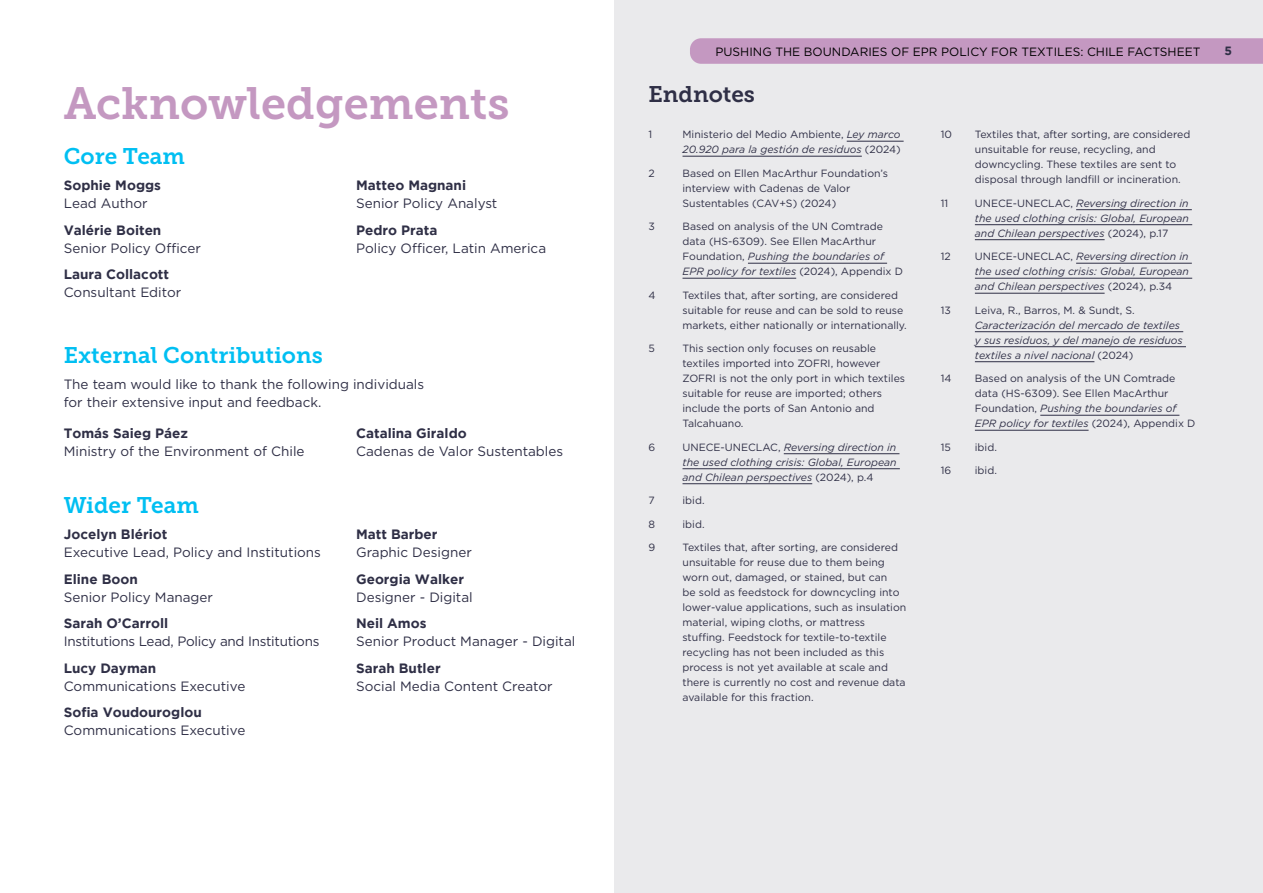
<style>
.page{position:relative;width:1263px;height:893px;background:#fff}
.page>*{position:absolute;margin:0;border:0;box-sizing:border-box;transform-origin:0 0}
.t1{font:45px "Museo Slab 700";color:#c498c1}
.t2{font:22.5px "Museo Slab 700";color:#00bff2}
.t3{font:22.5px "Museo Slab 700";color:#2f2f46}
.t4{font:13.5px/18px "Gotham";color:#2f2f46}
.t5{font:700 13.5px "Gotham";color:#2f2f46}
.t6{font:13.5px "Gotham";letter-spacing:-.02em;color:#2f2f46}
.t7{font:12px "Gotham";color:#000}
.t8{font:700 12px "Gotham";color:#2f2f46}
.t9{font:10.5px/15px "Gotham";color:#2f2f46}
.t10{font:italic 10.5px/15px "Gotham";color:#2f2f46;text-align:justify}
.s1{font-style:normal}
.s2{font-style:italic}
</style>
<div class="page">
<div style="left:614px;top:0;width:649px;height:893px;background:#eaeaec"></div>
<hr style="left:847px;top:141px;width:57px;height:1px;background:#2f2f46">
<hr style="left:682px;top:156px;width:180px;height:1px;background:#2f2f46">
<hr style="left:748px;top:263px;width:139px;height:1px;background:#2f2f46">
<hr style="left:682px;top:278px;width:114px;height:1px;background:#2f2f46">
<hr style="left:784px;top:453px;width:115px;height:1px;background:#2f2f46">
<hr style="left:682px;top:468px;width:218px;height:1px;background:#2f2f46">
<hr style="left:682px;top:483px;width:130px;height:1px;background:#2f2f46">
<hr style="left:1076px;top:209px;width:116px;height:1px;background:#2f2f46">
<hr style="left:975px;top:224px;width:217px;height:1px;background:#2f2f46">
<hr style="left:975px;top:239px;width:129px;height:1px;background:#2f2f46">
<hr style="left:1076px;top:263px;width:116px;height:1px;background:#2f2f46">
<hr style="left:975px;top:278px;width:217px;height:1px;background:#2f2f46">
<hr style="left:975px;top:293px;width:129px;height:1px;background:#2f2f46">
<hr style="left:975px;top:331px;width:208px;height:1px;background:#2f2f46">
<hr style="left:975px;top:346px;width:211px;height:1px;background:#2f2f46">
<hr style="left:975px;top:361px;width:119px;height:1px;background:#2f2f46">
<hr style="left:1040px;top:415px;width:139px;height:1px;background:#2f2f46">
<hr style="left:975px;top:430px;width:113px;height:1px;background:#2f2f46">
<svg style="left:690px;top:38px;width:573px;height:26px;background:#c499c1"></svg>
<p class="t7" style="left:715px;top:44px;width:487px">PUSHING THE BOUNDARIES OF EPR POLICY FOR TEXTILES: CHILE FACTSHEET</p>
<p class="t8" style="left:1224px;top:44px;width:9px">5</p>
<h1 class="t1" style="left:64px;top:78px;width:447px">Acknowledgements</h1>
<h2 class="t3" style="left:648px;top:81px;width:108px">Endnotes</h2>
<p class="t9" style="left:648px;top:127px;width:5px">1</p>
<p class="t10" style="left:682px;top:127px;width:220px"><span class="s1">Ministerio del Medio Ambiente,</span> Ley marco<br>20.920 para la gestión de residuos <span class="s1">(2024)</span></p>
<p class="t9" style="left:648px;top:165px;width:8px">2</p>
<p class="t9" style="left:682px;top:165px;width:207px">Based on Ellen MacArthur Foundation’s interview with Cadenas de Valor<br>Sustentables (CAV+S) (2024)</p>
<p class="t9" style="left:648px;top:219px;width:8px">3</p>
<p class="t9" style="left:682px;top:219px;width:222px">Based on analysis of the UN Comtrade data (HS-6309). See Ellen MacArthur Foundation, <span class="s2">Pushing the boundaries of EPR policy for textiles</span> (2024), Appendix D</p>
<p class="t9" style="left:648px;top:287px;width:9px">4</p>
<p class="t9" style="left:682px;top:287px;width:226px">Textiles that, after sorting, are considered suitable for reuse and can be sold to reuse markets, either nationally or internationally.</p>
<p class="t9" style="left:648px;top:341px;width:8px">5</p>
<p class="t9" style="left:682px;top:341px;width:224px">This section only focuses on reusable textiles imported into ZOFRI, however ZOFRI is not the only port in which textiles suitable for reuse are imported; others include the ports of San Antonio and Talcahuano.</p>
<p class="t9" style="left:648px;top:439px;width:8px">6</p>
<p class="t10" style="left:682px;top:439px;width:216px"><span class="s1">UNECE-UNECLAC,</span> Reversing direction in the used clothing crisis: Global, European and Chilean perspectives <span class="s1">(2024), p.4</span></p>
<p class="t9" style="left:648px;top:493px;width:8px">7</p>
<p class="t9" style="left:682px;top:493px;width:24px">ibid.</p>
<p class="t9" style="left:648px;top:516px;width:8px">8</p>
<p class="t9" style="left:682px;top:516px;width:24px">ibid.</p>
<p class="t9" style="left:648px;top:540px;width:8px">9</p>
<p class="t9" style="left:682px;top:540px;width:225px">Textiles that, after sorting, are considered unsuitable for reuse due to them being worn out, damaged, or stained, but can<br>be sold as feedstock for downcycling into lower-value applications, such as insulation material, wiping cloths, or mattress stuffing. Feedstock for textile-to-textile recycling has not been included as this process is not yet available at scale and there is currently no cost and revenue data available for this fraction.</p>
<h2 class="t2" style="left:64px;top:143px;width:123px">Core Team</h2>
<p class="t5" style="left:64px;top:178px;width:99px">Sophie Moggs</p>
<p class="t4" style="left:64px;top:194px;width:85px">Lead Author</p>
<p class="t5" style="left:64px;top:222px;width:99px">Valérie Boiten</p>
<p class="t4" style="left:64px;top:239px;width:139px">Senior Policy Officer</p>
<p class="t5" style="left:64px;top:267px;width:107px">Laura Collacott</p>
<p class="t4" style="left:64px;top:283px;width:119px">Consultant Editor</p>
<p class="t5" style="left:356px;top:178px;width:111px">Matteo Magnani</p>
<p class="t4" style="left:356px;top:194px;width:143px">Senior Policy Analyst</p>
<p class="t5" style="left:356px;top:222px;width:83px">Pedro Prata</p>
<p class="t4" style="left:356px;top:239px;width:192px">Policy Officer, Latin America</p>
<h2 class="t2" style="left:64px;top:342px;width:261px">External Contributions</h2>
<p class="t4" style="left:64px;top:375px;width:362px">The team would like to thank the following individuals for their extensive input and feedback.</p>
<p class="t5" style="left:64px;top:425px;width:126px">Tomás Saieg Páez</p>
<p class="t4" style="left:64px;top:442px;width:242px">Ministry of the Environment of Chile</p>
<p class="t5" style="left:356px;top:425px;width:112px">Catalina Giraldo</p>
<p class="t4" style="left:356px;top:442px;width:209px">Cadenas de Valor Sustentables</p>
<h2 class="t2" style="left:64px;top:492px;width:137px">Wider Team</h2>
<p class="t5" style="left:64px;top:527px;width:105px">Jocelyn Blériot</p>
<p class="t4" style="left:64px;top:543px;width:259px">Executive Lead, Policy and Institutions</p>
<p class="t5" style="left:64px;top:571px;width:76px">Eline Boon</p>
<p class="t4" style="left:64px;top:588px;width:151px">Senior Policy Manager</p>
<p class="t5" style="left:64px;top:616px;width:106px">Sarah O’Carroll</p>
<p class="t6" style="left:64px;top:633px;width:257px">Institutions Lead, Policy and Institutions</p>
<p class="t5" style="left:64px;top:660px;width:94px">Lucy Dayman</p>
<p class="t4" style="left:64px;top:677px;width:183px">Communications Executive</p>
<p class="t5" style="left:64px;top:705px;width:140px">Sofia Voudouroglou</p>
<p class="t4" style="left:64px;top:721px;width:183px">Communications Executive</p>
<p class="t5" style="left:356px;top:527px;width:83px">Matt Barber</p>
<p class="t4" style="left:356px;top:543px;width:117px">Graphic Designer</p>
<p class="t5" style="left:356px;top:571px;width:109px">Georgia Walker</p>
<p class="t4" style="left:356px;top:588px;width:118px">Designer - Digital</p>
<p class="t5" style="left:356px;top:616px;width:72px">Neil Amos</p>
<p class="t4" style="left:356px;top:632px;width:221px">Senior Product Manager - Digital</p>
<p class="t5" style="left:356px;top:660px;width:86px">Sarah Butler</p>
<p class="t4" style="left:356px;top:677px;width:198px">Social Media Content Creator</p>
<p class="t9" style="left:941px;top:127px;width:13px">10</p>
<p class="t9" style="left:975px;top:127px;width:217px">Textiles that, after sorting, are considered unsuitable for reuse, recycling, and downcycling. These textiles are sent to disposal through landfill or incineration.</p>
<p class="t9" style="left:941px;top:195px;width:9px">11</p>
<p class="t10" style="left:975px;top:195px;width:216px"><span class="s1">UNECE-UNECLAC,</span> Reversing direction in the used clothing crisis: Global, European and Chilean perspectives <span class="s1">(2024), p.17</span></p>
<p class="t9" style="left:941px;top:249px;width:12px">12</p>
<p class="t10" style="left:975px;top:249px;width:216px"><span class="s1">UNECE-UNECLAC,</span> Reversing direction in the used clothing crisis: Global, European and Chilean perspectives <span class="s1">(2024), p.34</span></p>
<p class="t9" style="left:941px;top:302px;width:12px">13</p>
<p class="t9" style="left:975px;top:302px;width:161px">Leiva, R., Barros, M. &amp; Sundt, S.</p>
<p class="t10" style="left:975px;top:317px;width:209px;text-align:left">Caracterización del mercado de textiles y sus residuos, y del manejo de residuos textiles a nivel nacional <span class="s1">(2024)</span></p>
<p class="t9" style="left:941px;top:371px;width:12px">14</p>
<p class="t9" style="left:975px;top:371px;width:222px">Based on analysis of the UN Comtrade data (HS-6309). See Ellen MacArthur Foundation, <span class="s2">Pushing the boundaries of EPR policy for textiles</span> (2024), Appendix D</p>
<p class="t9" style="left:941px;top:439px;width:12px">15</p>
<p class="t9" style="left:975px;top:439px;width:24px">ibid.</p>
<p class="t9" style="left:941px;top:463px;width:12px">16</p>
<p class="t9" style="left:975px;top:463px;width:24px">ibid.</p>
</div>
